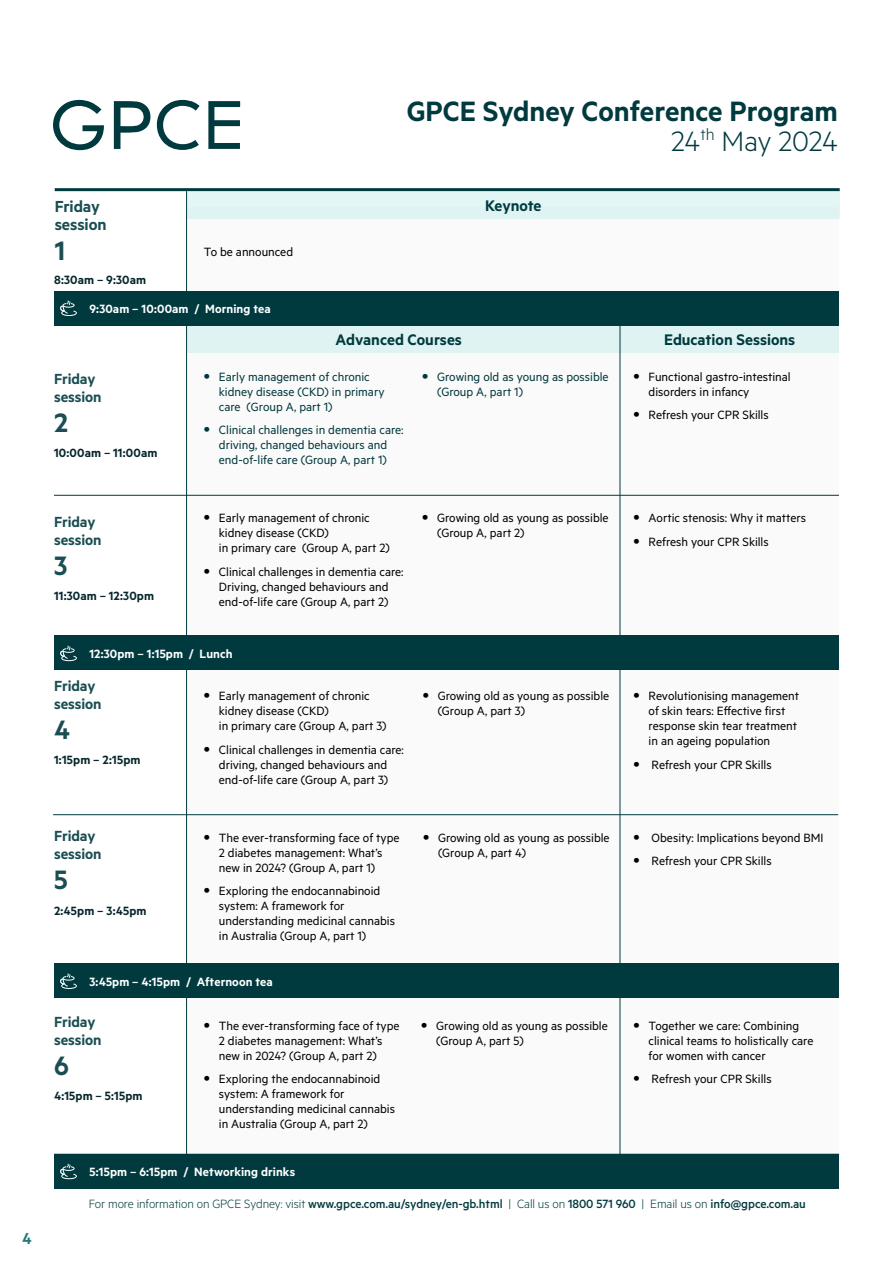
<style>
.page{position:relative;width:893px;height:1263px;background:#fff}
.page>*{position:absolute;margin:0;border:0;box-sizing:border-box;transform-origin:0 0}
.t1{font:600 31.5px/30px "Metric";color:#003a3f;text-align:right}
.t2{font:600 30px "Metric";color:#1a4e52}
.t3{font:600 18px/18px "Metric";letter-spacing:-.005em;color:#1a4e52}
.t4{font:600 18px "Metric";color:#207c7c}
.t5{font:600 17.25px "Metric";color:#003a3f}
.t6{font:600 16.5px/18px "Metric";letter-spacing:-.005em;color:#1a4e52}
.t7{font:13.5px/15px "Metric";color:#000}
.t8{font:13.5px/15px "Metric";color:#00383d}
.t9{font:500 13.5px "Metric";letter-spacing:-.005em;color:#003b3f}
.t10{font:600 13.5px "Metric";letter-spacing:.01em;color:#fff}
.t11{font:600 13.5px "Metric";letter-spacing:.01em;color:#06262d}
.s1{font-weight:300}
.s2{font-size:18px}
</style>
<div class="page">
<hr style="left:55px;top:188px;width:785px;height:3px;background:#003a3f">
<div style="left:187px;top:208px;width:652px;height:947px;background:#fbfafa"></div>
<div style="left:187px;top:325px;width:652px;height:28px;background:#dff3f2"></div>
<div style="left:187px;top:191px;width:653px;height:27px;background:#e2f6f5"></div>
<hr style="left:186px;top:191px;width:1px;height:963px;background:#003a3f">
<hr style="left:620px;top:314px;width:1px;height:840px;background:#003a3f">
<hr style="left:53px;top:814px;width:785px;height:1px;background:#003a3f">
<div style="left:54px;top:291px;width:785px;height:34px;background:#003a3f"></div>
<svg style="left:60px;top:300px;width:17px;height:16px"></svg>
<div style="left:54px;top:636px;width:785px;height:34px;background:#003a3f"></div>
<svg style="left:60px;top:645px;width:17px;height:16px"></svg>
<div style="left:54px;top:964px;width:785px;height:34px;background:#003a3f"></div>
<div style="left:54px;top:1154px;width:785px;height:34px;background:#003a3f"></div>
<svg style="left:60px;top:973px;width:17px;height:16px"></svg>
<svg style="left:60px;top:1163px;width:17px;height:16px"></svg>
<hr style="left:54px;top:495px;width:785px;height:1px;background:#003a3f">
<svg style="left:53px;top:100px;width:51px;height:50px"></svg>
<svg style="left:114px;top:101px;width:36px;height:48px"></svg>
<svg style="left:208px;top:101px;width:32px;height:48px"></svg>
<svg style="left:157px;top:100px;width:43px;height:50px"></svg>
<h3 class="t4" style="left:22px;top:1228px;width:11px">4</h3>
<h3 class="t3" style="left:55px;top:197px;width:53px">Friday session</h3>
<h2 class="t2" style="left:55px;top:233px;width:12px">1</h2>
<p class="t11" style="left:54px;top:271px;width:94px">8:30am – 9:30am</p>
<p class="t7" style="left:204px;top:243px;width:91px">To be announced</p>
<p class="t10" style="left:89px;top:301px;width:183px">9:30am – 10:00am / Morning tea</p>
<h1 class="t1" style="left:407px;top:95px;width:433px">GPCE Sydney Conference Program<br><span class="s1">24</span><sup>th</sup> <span class="s1">May 2024</span></h1>
<p class="t5" style="left:485px;top:196px;width:58px">Keynote</p>
<p class="t5" style="left:336px;top:330px;width:128px">Advanced Courses</p>
<p class="t5" style="left:664px;top:330px;width:133px">Education Sessions</p>
<p class="t6" style="left:54px;top:370px;width:49px">Friday session</p>
<h2 class="t2" style="left:54px;top:405px;width:15px">2</h2>
<p class="t11" style="left:54px;top:445px;width:105px">10:00am – 11:00am</p>
<p class="t8" style="left:219px;top:369px;width:167px;text-indent:-15px"><span class="s2">•</span> Early management of chronic kidney disease (CKD) in primary care (Group A, part 1)</p>
<p class="t8" style="left:204px;top:422px;width:201px;text-align:center"><span class="s2">•</span> Clinical challenges in dementia care: driving, changed behaviours and end-of-life care (Group A, part 1)</p>
<p class="t8" style="left:437px;top:369px;width:173px;text-indent:-15px"><span class="s2">•</span> Growing old as young as possible (Group A, part 1)</p>
<p class="t6" style="left:54px;top:512px;width:49px">Friday session</p>
<h2 class="t2" style="left:54px;top:548px;width:15px">3</h2>
<p class="t11" style="left:54px;top:588px;width:102px">11:30am – 12:30pm</p>
<p class="t7" style="left:219px;top:510px;width:172px;text-indent:-15px"><span class="s2">•</span> Early management of chronic kidney disease (CKD)<br>in primary care (Group A, part 2)</p>
<p class="t7" style="left:204px;top:564px;width:201px;text-align:center"><span class="s2">•</span> Clinical challenges in dementia care:<br>Driving, changed behaviours and end-of-life care (Group A, part 2)</p>
<p class="t10" style="left:89px;top:646px;width:145px">12:30pm – 1:15pm / Lunch</p>
<p class="t6" style="left:54px;top:676px;width:49px">Friday session</p>
<h2 class="t2" style="left:54px;top:712px;width:17px">4</h2>
<p class="t11" style="left:54px;top:752px;width:88px">1:15pm – 2:15pm</p>
<p class="t6" style="left:54px;top:827px;width:49px">Friday session</p>
<h2 class="t2" style="left:54px;top:862px;width:15px">5</h2>
<p class="t11" style="left:54px;top:902px;width:94px">2:45pm – 3:45pm</p>
<p class="t7" style="left:219px;top:688px;width:169px;text-indent:-15px"><span class="s2">•</span> Early management of chronic kidney disease (CKD)<br>in primary care (Group A, part 3)</p>
<p class="t7" style="left:204px;top:741px;width:202px;text-align:center"><span class="s2">•</span> Clinical challenges in dementia care: driving, changed behaviours and end-of-life care (Group A, part 3)</p>
<p class="t7" style="left:219px;top:829px;width:182px;text-indent:-15px"><span class="s2">•</span> The ever-transforming face of type<br>2 diabetes management: What’s new in 2024? (Group A, part 1)</p>
<p class="t7" style="left:219px;top:883px;width:178px;text-indent:-15px"><span class="s2">•</span> Exploring the endocannabinoid system: A framework for understanding medicinal cannabis in Australia (Group A, part 1)</p>
<p class="t10" style="left:89px;top:974px;width:185px">3:45pm – 4:15pm / Afternoon tea</p>
<p class="t6" style="left:54px;top:1012px;width:49px">Friday session</p>
<h2 class="t2" style="left:54px;top:1047px;width:16px">6</h2>
<p class="t11" style="left:54px;top:1087px;width:90px">4:15pm – 5:15pm</p>
<p class="t7" style="left:204px;top:1018px;width:197px;text-align:center"><span class="s2">•</span> The ever-transforming face of type<br>2 diabetes management: What’s<br>new in 2024? (Group A, part 2)</p>
<p class="t7" style="left:219px;top:1071px;width:178px;text-indent:-15px"><span class="s2">•</span> Exploring the endocannabinoid system: A framework for understanding medicinal cannabis in Australia (Group A, part 2)</p>
<p class="t10" style="left:89px;top:1164px;width:207px">5:15pm – 6:15pm / Networking drinks</p>
<p class="t7" style="left:437px;top:510px;width:173px;text-indent:-15px"><span class="s2">•</span> Growing old as young as possible (Group A, part 2)</p>
<p class="t7" style="left:438px;top:688px;width:173px;text-indent:-15px"><span class="s2">•</span> Growing old as young as possible (Group A, part 3)</p>
<p class="t7" style="left:438px;top:829px;width:173px;text-indent:-15px"><span class="s2">•</span> Growing old as young as possible (Group A, part 4)</p>
<p class="t7" style="left:436px;top:1018px;width:173px;text-indent:-15px"><span class="s2">•</span> Growing old as young as possible (Group A, part 5)</p>
<p class="t7" style="left:649px;top:369px;width:144px;text-indent:-15px"><span class="s2">•</span> Functional gastro-intestinal disorders in infancy</p>
<p class="t7" style="left:634px;top:407px;width:137px"><span class="s2">•</span> Refresh your CPR Skills</p>
<p class="t7" style="left:634px;top:510px;width:174px"><span class="s2">•</span> Aortic stenosis: Why it matters</p>
<p class="t7" style="left:634px;top:534px;width:137px"><span class="s2">•</span> Refresh your CPR Skills</p>
<p class="t7" style="left:649px;top:688px;width:152px;text-indent:-15px"><span class="s2">•</span> Revolutionising management of skin tears: Effective first response skin tear treatment in an ageing population</p>
<p class="t7" style="left:634px;top:756px;width:140px"><span class="s2">•</span> Refresh your CPR Skills</p>
<p class="t7" style="left:634px;top:829px;width:191px"><span class="s2">•</span> Obesity: Implications beyond BMI</p>
<p class="t7" style="left:634px;top:853px;width:140px"><span class="s2">•</span> Refresh your CPR Skills</p>
<p class="t7" style="left:649px;top:1018px;width:166px;text-indent:-15px"><span class="s2">•</span> Together we care: Combining clinical teams to holistically care for women with cancer</p>
<p class="t7" style="left:634px;top:1071px;width:140px"><span class="s2">•</span> Refresh your CPR Skills</p>
<p class="t9" style="left:89px;top:1195px;width:719px"><span class="s1">For more information on GPCE Sydney: visit</span> www.gpce.com.au/sydney/en-gb.html <span class="s1">| Call us on</span> 1800 571 960 <span class="s1">| Email us on</span> info@gpce.com.au</p>
</div>
